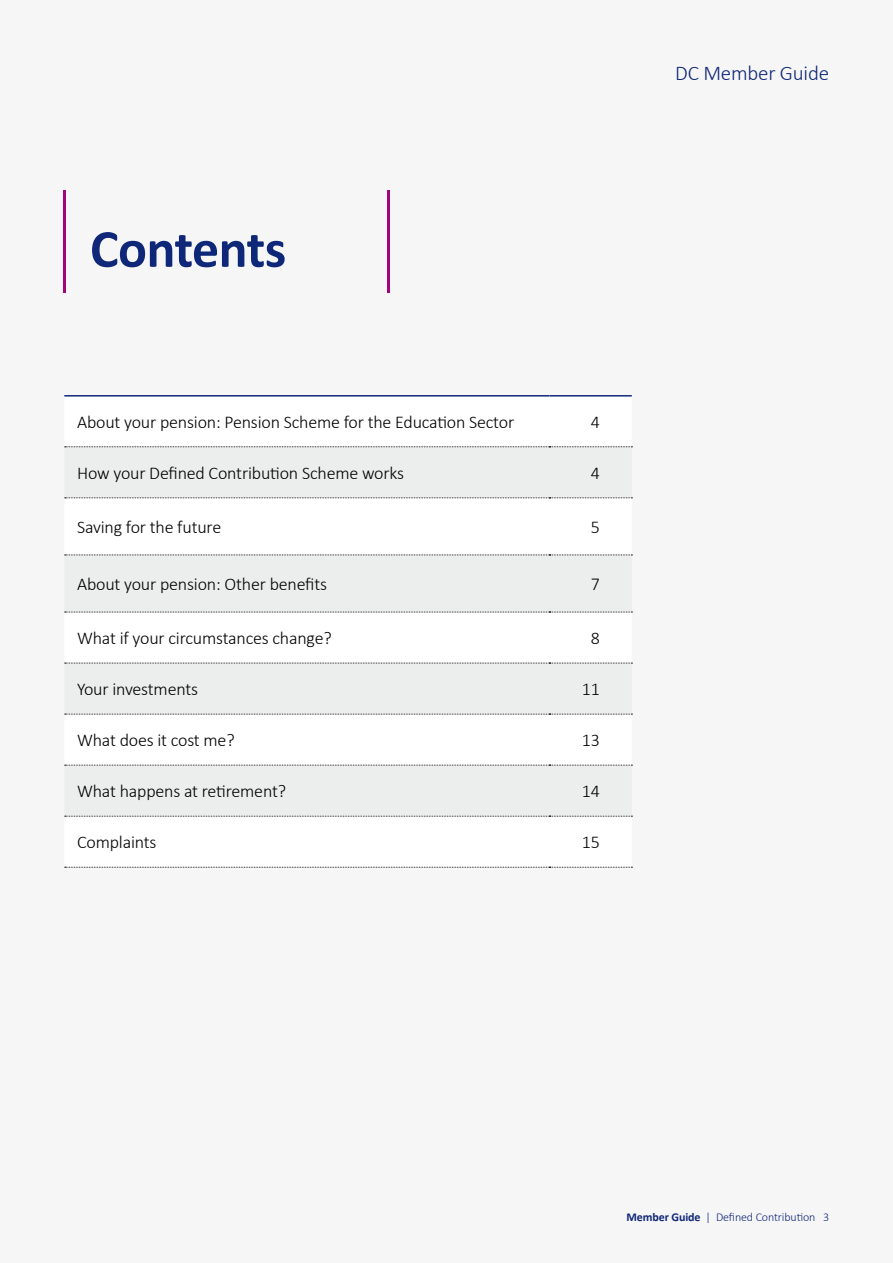
<style>
.page{position:relative;width:893px;height:1263px;background:#f6f6f6}
.page>*{position:absolute;margin:0;border:0;box-sizing:border-box;transform-origin:0 0}
.t1{font:700 54px "Calibri";letter-spacing:-.01em;color:#0f2778}
.t2{font:300 21px "Calibri";letter-spacing:-.01em;color:#0f2778}
.t3{font:300 18px "Calibri";letter-spacing:-.01em;color:#000}
.t4{font:300 12px "Calibri";letter-spacing:-.01em;color:#0f2778}
.s1{font-weight:700}
</style>
<div class="page">
<hr style="left:64px;top:191px;width:2px;height:102px;background:#a1057d">
<hr style="left:387px;top:191px;width:2px;height:102px;background:#a1057d">
<svg style="left:64px;top:498px;width:568px;height:369px;fill:#fff"></svg>
<svg style="left:64px;top:446px;width:568px;height:1px"></svg>
<svg style="left:65px;top:497px;width:567px;height:1px"></svg>
<svg style="left:65px;top:555px;width:567px;height:1px"></svg>
<svg style="left:65px;top:612px;width:567px;height:1px"></svg>
<svg style="left:65px;top:663px;width:567px;height:1px"></svg>
<svg style="left:65px;top:714px;width:567px;height:1px"></svg>
<svg style="left:65px;top:765px;width:567px;height:1px"></svg>
<svg style="left:65px;top:816px;width:567px;height:1px"></svg>
<hr style="left:64px;top:395px;width:485px;height:2px;background:#0f2778">
<hr style="left:549px;top:395px;width:83px;height:2px;background:#0f2778">
<svg style="left:65px;top:867px;width:567px;height:1px"></svg>
<h1 class="t1" style="left:90px;top:211px;width:198px">Contents</h1>
<p class="t3" style="left:77px;top:411px;width:439px">About your pension: Pension Scheme for the Education Sector</p>
<p class="t3" style="left:591px;top:411px;width:11px">4</p>
<p class="t3" style="left:77px;top:462px;width:328px">How your Defined Contribution Scheme works</p>
<p class="t3" style="left:591px;top:462px;width:11px">4</p>
<p class="t3" style="left:77px;top:516px;width:146px">Saving for the future</p>
<p class="t3" style="left:591px;top:516px;width:11px">5</p>
<p class="t3" style="left:77px;top:573px;width:251px">About your pension: Other benefits</p>
<p class="t3" style="left:591px;top:573px;width:11px">7</p>
<p class="t3" style="left:77px;top:627px;width:256px">What if your circumstances change?</p>
<p class="t3" style="left:591px;top:627px;width:11px">8</p>
<p class="t3" style="left:77px;top:678px;width:122px">Your investments</p>
<p class="t3" style="left:582px;top:678px;width:20px">11</p>
<p class="t3" style="left:77px;top:729px;width:159px">What does it cost me?</p>
<p class="t3" style="left:582px;top:729px;width:20px">13</p>
<p class="t3" style="left:77px;top:780px;width:210px">What happens at retirement?</p>
<p class="t3" style="left:582px;top:780px;width:20px">14</p>
<p class="t3" style="left:77px;top:831px;width:81px">Complaints</p>
<p class="t3" style="left:582px;top:831px;width:20px">15</p>
<p class="t2" style="left:675px;top:60px;width:155px">DC Member Guide</p>
<p class="t4" style="left:627px;top:1209px;width:204px"><span class="s1">Member Guide</span> | Defined Contribution 3</p>
</div>
